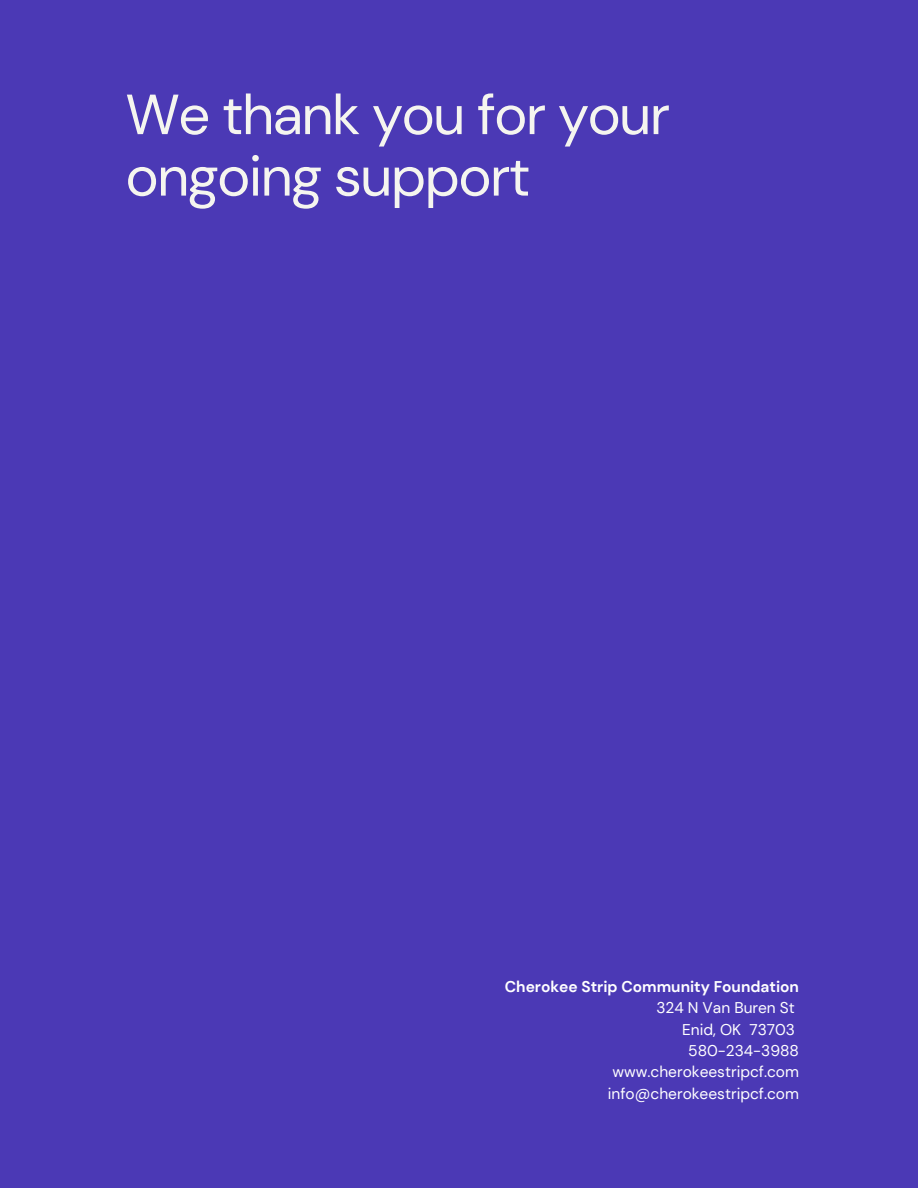
<style>
.page{position:relative;width:918px;height:1188px;background:#4b39b5}
.page>*{position:absolute;margin:0;border:0;box-sizing:border-box;transform-origin:0 0}
.t1{font:56.4px/61.5px "DM Sans";letter-spacing:-.03em;color:#f5f5ef}
.t2{font:15.45px "DM Sans";color:#fff}
.t3{font:700 15.45px "DM Sans";color:#fff}
</style>
<div class="page">
<p class="t1" style="left:125px;top:84px;width:546px">We thank you for your ongoing support</p>
<p class="t3" style="left:505px;top:977px;width:296px">Cherokee Strip Community Foundation</p>
<p class="t2" style="left:656px;top:998px;width:140px">324 N Van Buren St</p>
<p class="t2" style="left:682px;top:1019px;width:114px">Enid, OK 73703</p>
<p class="t2" style="left:688px;top:1041px;width:112px">580-234-3988</p>
<p class="t2" style="left:612px;top:1062px;width:188px">www.cherokeestripcf.com</p>
<p class="t2" style="left:608px;top:1083px;width:193px">info@cherokeestripcf.com</p>
</div>
